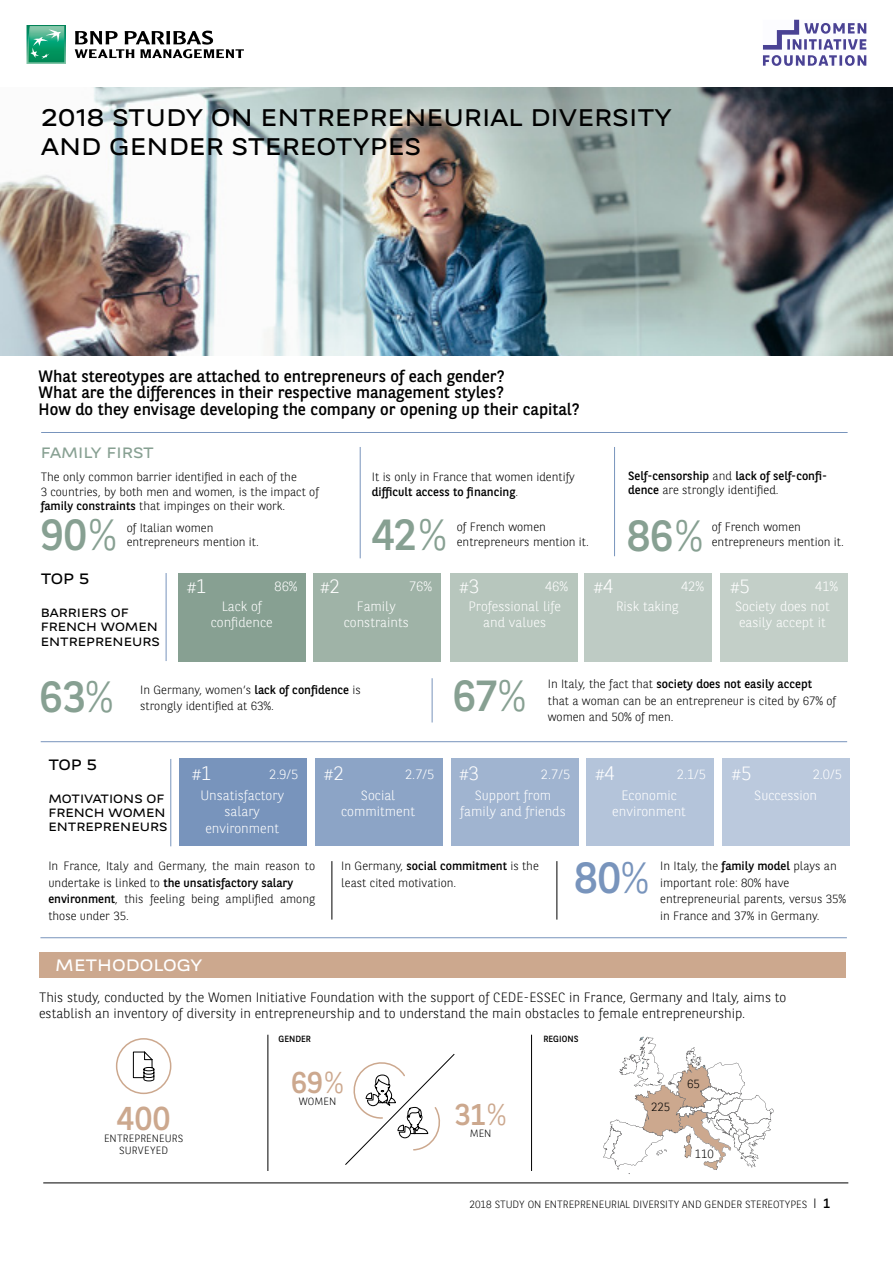
<style>
.page{position:relative;width:893px;height:1263px;background:#fff}
.page>*{position:absolute;margin:0;border:0;box-sizing:border-box;transform-origin:0 0}
.t1{font:43.5px "BNPP Sans";color:#87a092}
.t2{font:43.5px "BNPP Sans";color:#7894bc}
.t3{font:33px "BNPP Sans";color:#cca88e}
.t4{font:30px "BNPP Sans";color:#cca88e}
.t5{font:24px/28.8px "BNPP Expanded Sans";color:#000}
.t6{font:16.5px/16.5px "BNPP Sans";color:#000}
.t7{font:16.5px "BNPP Expanded Sans";color:#fff}
.t8{font:300 15px "BNPP Sans";color:#fff}
.t9{font:15px "BNPP Expanded Sans";color:#87a092}
.t10{font:15px "BNPP Expanded Sans";letter-spacing:-.02em;color:#000}
.t11{font:300 13.5px/16.2px "BNPP Sans";color:#fff;text-align:center}
.t12{font:300 13.5px/16.5px "BNPP Sans";color:#000}
.t13{font:300 12px/16.5px "BNPP Sans";color:#000}
.t14{font:12px/14.4px "BNPP Expanded Sans";color:#000}
.t15{font:12px/14.4px "BNPP Sans";color:#000}
.t16{font:300 10.5px/12px "BNPP Sans";color:#000;text-align:center}
.t17{font:9px "BNPP Sans";letter-spacing:.005em;color:#000}
.s1{font-weight:300}
.s2{font-weight:400}
.s3{font-size:19.5px}
.s4{font-size:13.5px}
.s5{font-weight:400;font-size:13.5px}
</style>
<div class="page">
<img style="left:0;top:87px;width:893px;height:269px">
<div style="left:40px;top:952px;width:806px;height:26px;background:#cca88e"></div>
<img style="left:27px;top:25px;width:38px;height:39px">
<img style="left:28px;top:26px;width:36px;height:36px">
<svg style="left:30px;top:30px;width:31px;height:29px"></svg>
<svg style="left:75px;top:31px;width:169px;height:27px"></svg>
<hr style="left:43px;top:1183px;width:805px;height:1px;background:#000">
<div style="left:179px;top:759px;width:127px;height:87px;background:#7894bc"></div>
<div style="left:315px;top:759px;width:127px;height:87px;background:#8ca4c6"></div>
<div style="left:451px;top:759px;width:127px;height:87px;background:#a0b4d0"></div>
<div style="left:587px;top:759px;width:127px;height:87px;background:#b4c4da"></div>
<div style="left:723px;top:759px;width:127px;height:87px;background:#bbc9dd"></div>
<div style="left:179px;top:573px;width:127px;height:88px;background:#87a092"></div>
<div style="left:313px;top:573px;width:127px;height:88px;background:#9fb3a7"></div>
<div style="left:451px;top:573px;width:127px;height:88px;background:#b7c6bd"></div>
<div style="left:584px;top:573px;width:127px;height:88px;background:#becbc4"></div>
<div style="left:720px;top:573px;width:127px;height:88px;background:#c3cfc8"></div>
<hr style="left:171px;top:759px;width:1px;height:87px;background:#7894bc">
<hr style="left:360px;top:447px;width:1px;height:111px;background:#7894bc">
<hr style="left:614px;top:447px;width:1px;height:109px;background:#7894bc">
<hr style="left:41px;top:741px;width:806px;height:1px;background:#7894bc">
<hr style="left:166px;top:573px;width:1px;height:88px;background:#7894bc">
<hr style="left:332px;top:861px;width:1px;height:58px;background:#000">
<hr style="left:557px;top:861px;width:1px;height:58px;background:#000">
<hr style="left:40px;top:937px;width:807px;height:1px;background:#7894bc">
<hr style="left:432px;top:678px;width:1px;height:44px;background:#7894bc">
<hr style="left:41px;top:432px;width:807px;height:1px;background:#7894bc">
<svg style="left:763px;top:20px;width:103px;height:46px"></svg>
<hr style="left:531px;top:1035px;width:1px;height:136px;background:#000">
<hr style="left:268px;top:1035px;width:1px;height:136px;background:#000">
<div style="left:116px;top:1038px;width:55px;height:56px;border:2px solid #cca88e;border-radius:50%"></div>
<svg style="left:133px;top:1052px;width:21px;height:29px"></svg>
<svg style="left:603px;top:1036px;width:171px;height:138px"></svg>
<svg style="left:345px;top:1054px;width:110px;height:111px"></svg>
<h3 class="t5" style="left:41px;top:102px;width:632px">2018 STUDY ON ENTREPRENEURIAL DIVERSITY<br>AND GENDER STEREOTYPES</h3>
<h3 class="t6" style="left:39px;top:367px;width:543px">What stereotypes are attached to entrepreneurs of each gender?<br>What are the differences in their respective management styles?<br>How do they envisage developing the company or opening up their capital?</h3>
<p class="t9" style="left:41px;top:443px;width:115px">FAMILY FIRST</p>
<p class="t15" style="left:628px;top:468px;width:201px">Self-censorship <span class="s1">and</span> lack of self-confi&shy;dence <span class="s1">are strongly identified.</span></p>
<h1 class="t1" style="left:627px;top:506px;width:77px">86<span class="s1">%</span></h1>
<p class="t13" style="left:712px;top:519px;width:134px;line-height:14.4px">of French women entrepreneurs mention it.</p>
<p class="t13" style="left:41px;top:469px;width:280px;line-height:14.4px">The only common barrier identified in each of the<br>3 countries, by both men and women, is the impact of <span class="s2">family constraints</span> that impinges on their work.</p>
<h1 class="t1" style="left:41px;top:505px;width:77px">90<span class="s1">%</span></h1>
<p class="t13" style="left:372px;top:469px;width:204px;line-height:14.4px">It is only in France that women identify <span class="s2">difficult access to financing</span>.</p>
<h1 class="t1" style="left:372px;top:505px;width:76px">42<span class="s1">%</span></h1>
<p class="t13" style="left:457px;top:519px;width:134px;line-height:14.4px">of French women entrepreneurs mention it.</p>
<p class="t13" style="left:127px;top:520px;width:134px;line-height:14.4px">of Italian women entrepreneurs mention it.</p>
<p class="t8" style="left:187px;top:577px;width:21px">#<span class="s3">1</span></p>
<p class="t10" style="left:41px;top:569px;width:50px">TOP 5</p>
<p class="t14" style="left:41px;top:605px;width:121px">BARRIERS OF<br>FRENCH WOMEN<br>ENTREPRENEURS</p>
<p class="t8" style="left:320px;top:577px;width:21px">#<span class="s3">2</span></p>
<p class="t8" style="left:460px;top:577px;width:21px">#<span class="s3">3</span></p>
<p class="t11" style="left:468px;top:598px;width:94px">Professional life and values</p>
<p class="t8" style="left:594px;top:577px;width:21px">#<span class="s3">4</span></p>
<p class="t8" style="left:730px;top:577px;width:21px">#<span class="s3">5</span></p>
<p class="t11" style="left:275px;top:577px;width:24px">86%</p>
<p class="t11" style="left:409px;top:577px;width:24px">76%</p>
<p class="t11" style="left:545px;top:577px;width:24px">46%</p>
<p class="t11" style="left:681px;top:577px;width:24px">42%</p>
<p class="t11" style="left:815px;top:577px;width:24px">41%</p>
<p class="t11" style="left:211px;top:598px;width:64px">Lack of confidence</p>
<p class="t11" style="left:344px;top:598px;width:67px">Family constraints</p>
<p class="t11" style="left:616px;top:598px;width:64px">Risk taking</p>
<p class="t11" style="left:735px;top:598px;width:96px;text-align:left">Society does not easily accept it</p>
<h1 class="t1" style="left:40px;top:667px;width:75px">63<span class="s1">%</span></h1>
<p class="t13" style="left:140px;top:681px;width:222px">In Germany, women’s <span class="s2">lack of confidence</span> is strongly identified at 63%.</p>
<h1 class="t1" style="left:453px;top:666px;width:75px">67<span class="s1">%</span></h1>
<p class="t13" style="left:548px;top:675px;width:290px">In Italy, the fact that <span class="s2">society does not easily accept </span>that a woman can be an entrepreneur is cited by 67% of women and 50% of men.</p>
<p class="t10" style="left:48px;top:755px;width:50px">TOP 5</p>
<p class="t14" style="left:48px;top:791px;width:121px">MOTIVATIONS OF<br>FRENCH WOMEN<br>ENTREPRENEURS</p>
<p class="t13" style="left:48px;top:857px;width:268px">In France, Italy and Germany, the main reason to undertake is linked to <span class="s2">the unsatisfactory salary environment</span>, this feeling being amplified among those under 35.</p>
<p class="t8" style="left:324px;top:764px;width:21px">#<span class="s3">2</span></p>
<p class="t11" style="left:341px;top:787px;width:75px">Social commitment</p>
<p class="t8" style="left:460px;top:764px;width:21px">#<span class="s3">3</span></p>
<p class="t11" style="left:460px;top:787px;width:107px">Support from family and friends</p>
<p class="t8" style="left:192px;top:764px;width:21px">#<span class="s3">1</span></p>
<p class="t11" style="left:200px;top:787px;width:85px">Unsatisfactory salary environment</p>
<p class="t8" style="left:595px;top:764px;width:21px">#<span class="s3">4</span></p>
<p class="t11" style="left:612px;top:787px;width:75px">Economic environment</p>
<p class="t8" style="left:732px;top:764px;width:21px">#<span class="s3">5</span></p>
<p class="t11" style="left:269px;top:765px;width:31px">2.9/5</p>
<p class="t11" style="left:405px;top:765px;width:31px">2.7/5</p>
<p class="t11" style="left:541px;top:765px;width:31px">2.7/5</p>
<p class="t11" style="left:677px;top:765px;width:31px">2.1/5</p>
<p class="t11" style="left:813px;top:765px;width:31px">2.0/5</p>
<p class="t11" style="left:754px;top:787px;width:64px">Succession</p>
<p class="t13" style="left:341px;top:857px;width:199px">In Germany, <span class="s2">social commitment</span> is the least cited motivation.</p>
<p class="t13" style="left:660px;top:857px;width:188px">In Italy, the <span class="s2">family model</span> plays an important role: 80% have entrepreneurial parents, versus 35% in France and 37% in Germany.</p>
<h1 class="t2" style="left:574px;top:848px;width:76px">80<span class="s1">%</span></h1>
<h3 class="t7" style="left:55px;top:954px;width:148px">METHODOLOGY</h3>
<p class="t12" style="left:39px;top:988px;width:749px">This study, conducted by the Women Initiative Foundation with the support of CEDE-ESSEC in France, Germany and Italy, aims to establish an inventory of diversity in entrepreneurship and to understand the main obstacles to female entrepreneurship.</p>
<h2 class="t3" style="left:117px;top:1096px;width:55px">400</h2>
<p class="t16" style="left:104px;top:1131px;width:81px">ENTREPRENEURS<br>SURVEYED</p>
<p class="t17" style="left:279px;top:1032px;width:34px">GENDER</p>
<p class="t17" style="left:543px;top:1032px;width:37px">REGIONS</p>
<h3 class="t4" style="left:291px;top:1062px;width:54px">69<span class="s1">%</span></h3>
<p class="t16" style="left:299px;top:1095px;width:39px">WOMEN</p>
<h3 class="t4" style="left:455px;top:1094px;width:53px">31<span class="s1">%</span></h3>
<p class="t16" style="left:470px;top:1126px;width:23px">MEN</p>
<p class="t13" style="left:651px;top:1098px;width:21px">225</p>
<p class="t13" style="left:687px;top:1075px;width:14px">65</p>
<p class="t13" style="left:695px;top:1145px;width:21px">110</p>
<p class="t16" style="left:469px;top:1198px;width:362px">2018 STUDY ON ENTREPRENEURIAL DIVERSITY AND GENDER STEREOTYPES <span class="s4">I</span> <span class="s5">1</span></p>
</div>
